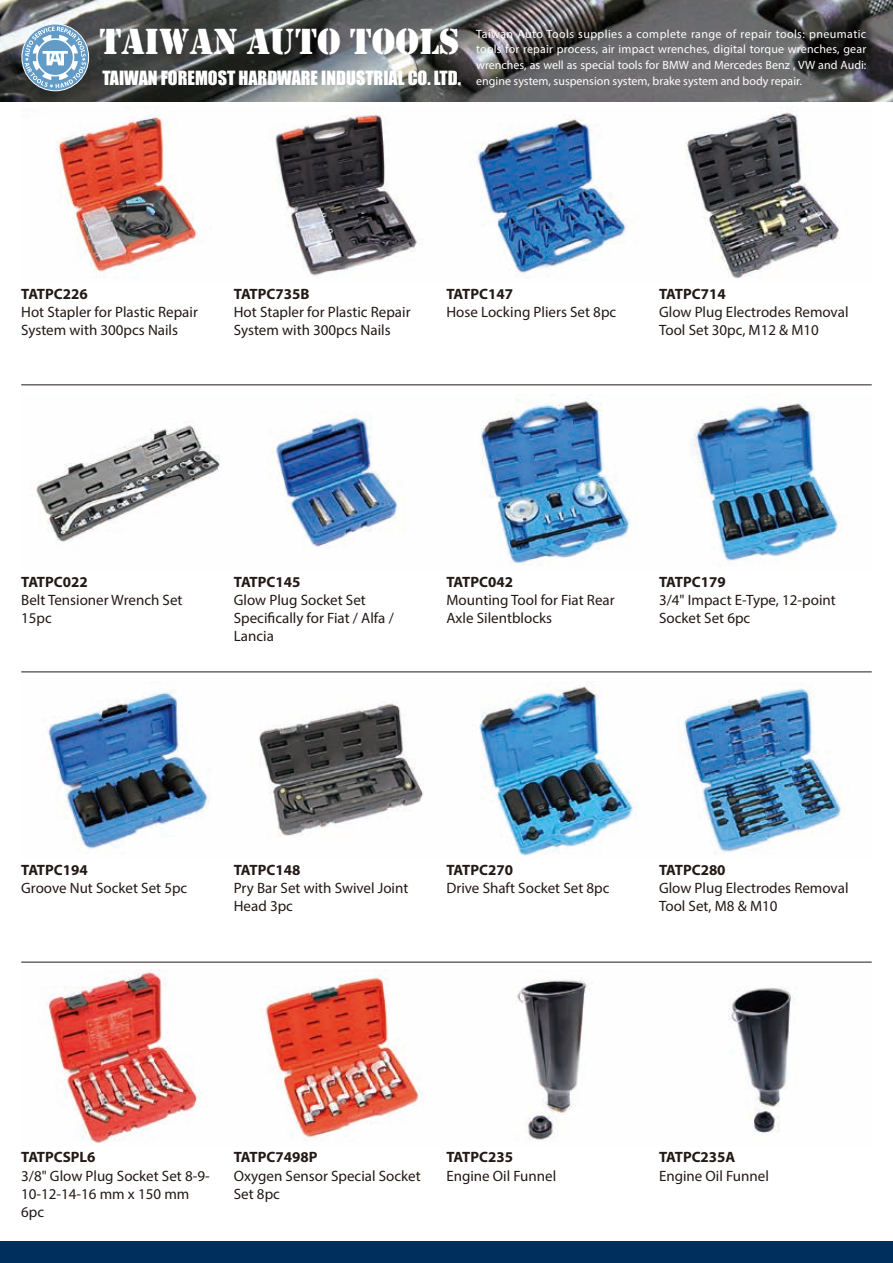
<style>
.page{position:relative;width:893px;height:1263px;background:#fff}
.page>*{position:absolute;margin:0;border:0;box-sizing:border-box;transform-origin:0 0}
.t1{font:37.5px "Stencil";color:#fff}
.t2{font:18px "Impact";color:#fff}
.t3{font:15px/18px "Myriad Pro";color:#231916}
.t4{font:700 15px "Myriad Pro";color:#231916}
.t5{font:12px/15.8px "Myriad Pro";color:#fff;text-align:justify}
</style>
<div class="page">
<img style="left:0;top:0;width:893px;height:102px">
<div style="left:22px;top:24px;width:67px;height:67px;border:1px solid #fff;border-radius:50%"></div>
<svg style="left:25px;top:26px;width:61px;height:62px"></svg>
<div style="left:0;top:1242px;width:893px;height:21px;background:#002f5d"></div>
<img style="left:56px;top:106px;width:784px;height:173px">
<img style="left:43px;top:682px;width:799px;height:174px">
<img style="left:32px;top:394px;width:806px;height:172px">
<img style="left:47px;top:969px;width:749px;height:174px">
<hr style="left:21px;top:385px;width:851px;height:1px;background:#231916">
<hr style="left:21px;top:672px;width:851px;height:1px;background:#231916">
<hr style="left:21px;top:962px;width:851px;height:1px;background:#231916">
<h1 class="t1" style="left:100px;top:19px;width:362px">TAIWAN AUTO TOOLS</h1>
<p class="t2" style="left:102px;top:64px;width:360px">TAIWAN FOREMOST HARDWARE INDUSTRIAL CO. LTD.</p>
<p class="t5" style="left:476px;top:26px;width:392px">Taiwan Auto Tools supplies a complete range of repair tools: pneumatic tools for repair process, air impact wrenches, digital torque wrenches, gear wrenches, as well as special tools for BMW and Mercedes Benz , VW and Audi: engine system, suspension system, brake system and body repair.</p>
<p class="t4" style="left:21px;top:284px;width:68px">TATPC226</p>
<p class="t4" style="left:234px;top:284px;width:77px">TATPC735B</p>
<p class="t4" style="left:446px;top:284px;width:68px">TATPC147</p>
<p class="t4" style="left:659px;top:284px;width:68px">TATPC714</p>
<p class="t3" style="left:21px;top:303px;width:178px">Hot Stapler for Plastic Repair<br>System with 300pcs Nails</p>
<p class="t3" style="left:234px;top:303px;width:178px">Hot Stapler for Plastic Repair<br>System with 300pcs Nails</p>
<p class="t3" style="left:446px;top:303px;width:171px">Hose Locking Pliers Set 8pc</p>
<p class="t3" style="left:659px;top:303px;width:191px">Glow Plug Electrodes Removal<br>Tool Set 30pc, M12 &amp; M10</p>
<p class="t4" style="left:21px;top:572px;width:68px">TATPC022</p>
<p class="t3" style="left:21px;top:591px;width:163px">Belt Tensioner Wrench Set<br>15pc</p>
<p class="t4" style="left:234px;top:572px;width:68px">TATPC145</p>
<p class="t4" style="left:446px;top:572px;width:68px">TATPC042</p>
<p class="t4" style="left:659px;top:572px;width:68px">TATPC179</p>
<p class="t3" style="left:234px;top:591px;width:161px">Glow Plug Socket Set<br>Specifically for Fiat / Alfa /<br>Lancia</p>
<p class="t3" style="left:446px;top:591px;width:170px">Mounting Tool for Fiat Rear<br>Axle Silentblocks</p>
<p class="t3" style="left:659px;top:591px;width:178px">3/4" Impact E-Type, 12-point<br>Socket Set 6pc</p>
<p class="t4" style="left:21px;top:860px;width:68px">TATPC194</p>
<p class="t3" style="left:21px;top:878px;width:168px">Groove Nut Socket Set 5pc</p>
<p class="t4" style="left:234px;top:860px;width:68px">TATPC148</p>
<p class="t4" style="left:446px;top:860px;width:68px">TATPC270</p>
<p class="t4" style="left:659px;top:860px;width:68px">TATPC280</p>
<p class="t3" style="left:234px;top:878px;width:176px">Pry Bar Set with Swivel Joint<br>Head 3pc</p>
<p class="t3" style="left:446px;top:878px;width:165px">Drive Shaft Socket Set 8pc</p>
<p class="t3" style="left:659px;top:878px;width:191px">Glow Plug Electrodes Removal<br>Tool Set, M8 &amp; M10</p>
<p class="t4" style="left:21px;top:1147px;width:76px">TATPCSPL6</p>
<p class="t3" style="left:21px;top:1166px;width:190px">3/8" Glow Plug Socket Set 8-9-<br>10-12-14-16 mm x 150 mm<br>6pc</p>
<p class="t4" style="left:234px;top:1147px;width:85px">TATPC7498P</p>
<p class="t4" style="left:446px;top:1147px;width:68px">TATPC235</p>
<p class="t4" style="left:659px;top:1147px;width:78px">TATPC235A</p>
<p class="t3" style="left:234px;top:1166px;width:188px">Oxygen Sensor Special Socket<br>Set 8pc</p>
<p class="t3" style="left:446px;top:1166px;width:111px">Engine Oil Funnel</p>
<p class="t3" style="left:659px;top:1166px;width:111px">Engine Oil Funnel</p>
</div>
